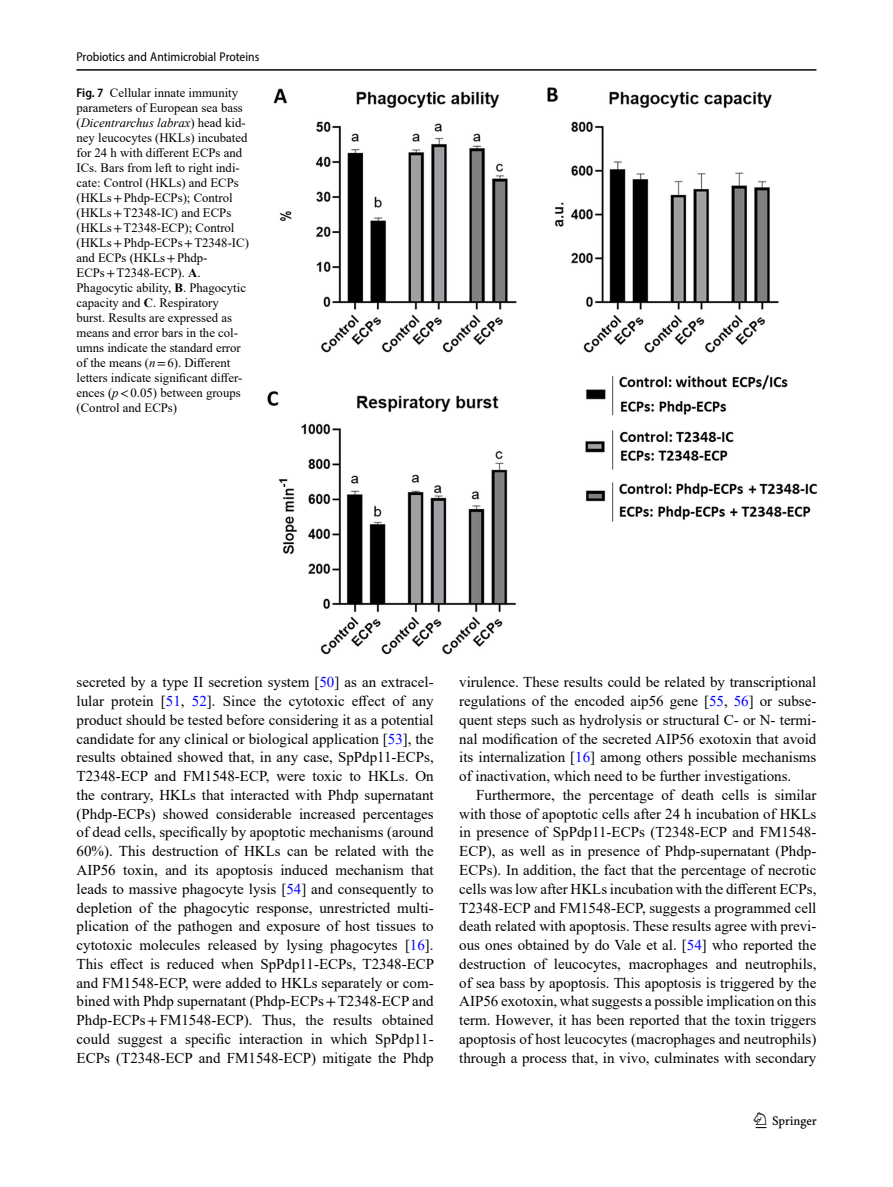
<style>
.page{position:relative;width:893px;height:1187px;background:#fff}
.page>*{position:absolute;margin:0;border:0;box-sizing:border-box;transform-origin:0 0}
.t1{font:22.5px "Springnew";color:#000}
.Body_Text_Indent{font:15px/18.8px "Times New Roman";color:#000;text-align:justify}
.Figure_Caption_Side{font:12.75px/15px "Times New Roman";color:#000}
.t2{font:semi-condensed 12.75px "Myriad Pro";color:#000}
.s1{font-family:"Myriad Pro";font-weight:600;font-stretch:semi-condensed}
.s2{font-style:italic}
.s3{font-family:"STIX"}
.s4{font-weight:700}
.s5{color:#00f}
</style>
<div class="page">
<hr style="left:77px;top:69px;width:739px;height:2px;background:#000">
<img style="left:268px;top:87px;width:548px;height:567px">
<p class="t2" style="left:77px;top:49px;width:184px">Probiotics and Antimicrobial Proteins</p>
<p class="Figure_Caption_Side" style="left:77px;top:84px;width:174px"><span class="s1">Fig. 7</span> Cellular innate immunity parameters of European sea bass (<span class="s2">Dicentrarchus labrax</span>) head kid&shy;ney leucocytes (HKLs) incubated for 24 h with different ECPs and<br>ICs. Bars from left to right indi&shy;cate: Control (HKLs) and ECPs (HKLs<span class="s3">+</span>Phdp-ECPs); Control (HKLs<span class="s3">+</span>T2348-IC) and ECPs (HKLs<span class="s3">+</span>T2348-ECP); Control (HKLs<span class="s3">+</span>Phdp-ECPs<span class="s3">+</span>T2348-IC) and ECPs (HKLs<span class="s3">+</span>Phdp-<br>ECPs<span class="s3">+</span>T2348-ECP). <span class="s4">A</span>.<br>Phagocytic ability, <span class="s4">B</span>. Phagocytic capacity and <span class="s4">C</span>. Respiratory burst. Results are expressed as means and error bars in the col&shy;umns indicate the standard error of the means (<span class="s2">n</span><span class="s3">=</span>6). Different letters indicate significant differ&shy;ences (<span class="s2">p</span><span class="s3">&lt;</span>0.05) between groups (Control and ECPs)</p>
<p class="Body_Text_Indent" style="left:77px;top:672px;width:359px">secreted by a type II secretion system [<span class="s5">50</span>] as an extracel&shy;lular protein [<span class="s5">51</span>, <span class="s5">52</span>]. Since the cytotoxic effect of any product should be tested before considering it as a potential candidate for any clinical or biological application [<span class="s5">53</span>], the results obtained showed that, in any case, SpPdp11-ECPs, T2348-ECP and FM1548-ECP, were toxic to HKLs. On the contrary, HKLs that interacted with Phdp supernatant (Phdp-ECPs) showed considerable increased percentages of dead cells, specifically by apoptotic mechanisms (around 60%). This destruction of HKLs can be related with the AIP56 toxin, and its apoptosis induced mechanism that leads to massive phagocyte lysis [<span class="s5">54</span>] and consequently to depletion of the phagocytic response, unrestricted multi&shy;plication of the pathogen and exposure of host tissues to cytotoxic molecules released by lysing phagocytes [<span class="s5">16</span>].<br>This effect is reduced when SpPdp11-ECPs, T2348-ECP and FM1548-ECP, were added to HKLs separately or com&shy;bined with Phdp supernatant (Phdp-ECPs<span class="s3">+</span>T2348-ECP and Phdp-ECPs<span class="s3">+</span>FM1548-ECP). Thus, the results obtained could suggest a specific interaction in which SpPdp11- ECPs (T2348-ECP and FM1548-ECP) mitigate the Phdp</p>
<p class="Body_Text_Indent" style="left:459px;top:672px;width:359px">virulence. These results could be related by transcriptional regulations of the encoded aip56 gene [<span class="s5">55</span>, <span class="s5">56</span>] or subse&shy;quent steps such as hydrolysis or structural C- or N- termi&shy;nal modification of the secreted AIP56 exotoxin that avoid its internalization [<span class="s5">16</span>] among others possible mechanisms of inactivation, which need to be further investigations.</p>
<p class="Body_Text_Indent" style="left:459px;top:785px;width:359px;text-indent:17px">Furthermore, the percentage of death cells is similar with those of apoptotic cells after 24 h incubation of HKLs in presence of SpPdp11-ECPs (T2348-ECP and FM1548- ECP), as well as in presence of Phdp-supernatant (Phdp-ECPs). In addition, the fact that the percentage of necrotic cells was low after HKLs incubation with the different ECPs, T2348-ECP and FM1548-ECP, suggests a programmed cell death related with apoptosis. These results agree with previ&shy;ous ones obtained by do Vale et al. [<span class="s5">54</span>] who reported the destruction of leucocytes, macrophages and neutrophils, of sea bass by apoptosis. This apoptosis is triggered by the AIP56 exotoxin, what suggests a possible implication on this term. However, it has been reported that the toxin triggers apoptosis of host leucocytes (macrophages and neutrophils) through a process that, in vivo, culminates with secondary</p>
<h1 class="t1" style="left:756px;top:1107px;width:63px">1 3</h1>
</div>
